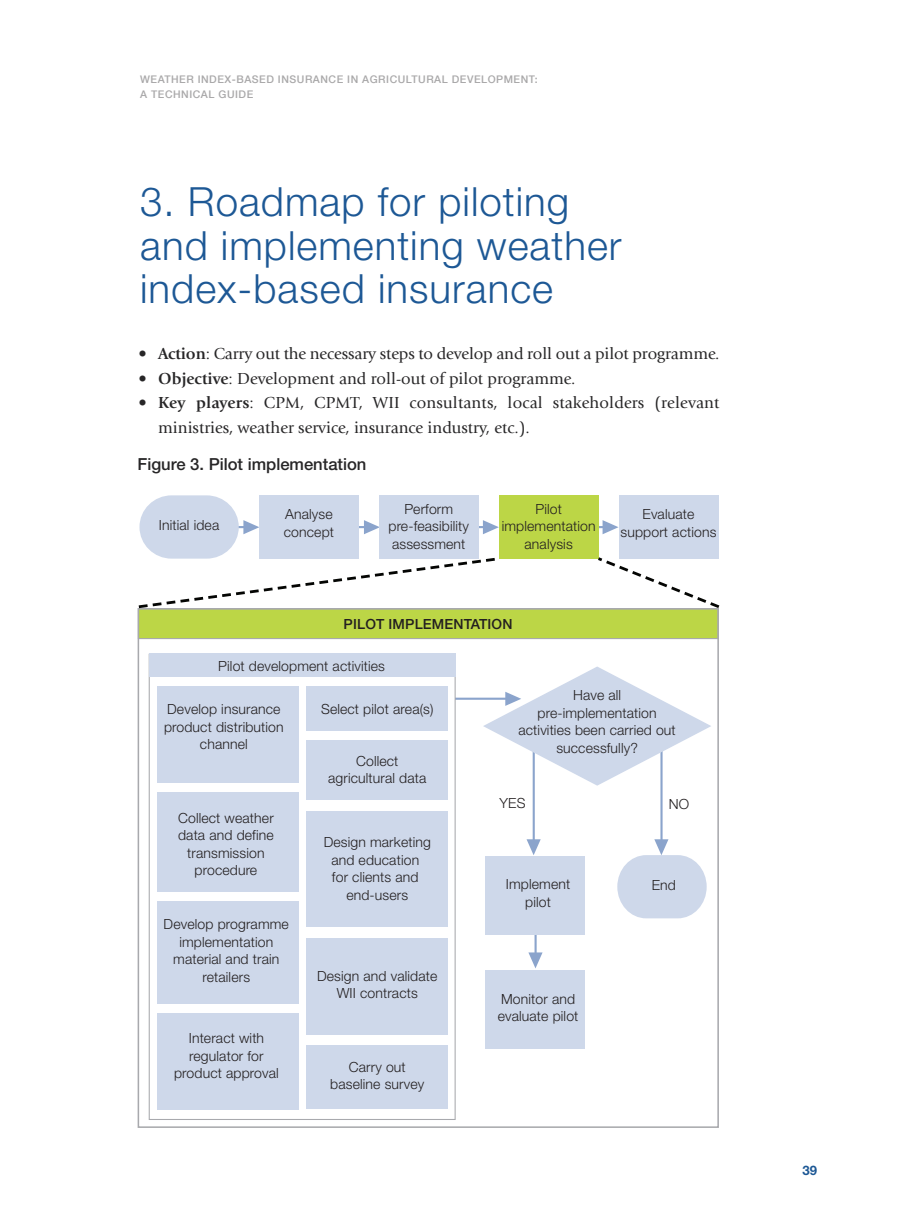
<style>
.page{position:relative;width:911px;height:1231px;background:#fff}
.page>*{position:absolute;margin:0;border:0;box-sizing:border-box;transform-origin:0 0}
.t1{font:300 40.25px/43.8px "Helvetica Neue";letter-spacing:.025em;color:#1d5895}
.t2{font:16.62px/24.5px "Giovanni";color:#272627}
.t3{font:500 16.62px "Helvetica Neue";color:#272627}
.t4{font:300 14px/17.5px "Helvetica Neue";letter-spacing:.01em;color:#231f20;text-align:center}
.t5{font:500 14px "Helvetica Neue";letter-spacing:.01em;color:#231f20}
.t6{font:700 13.12px "Helvetica Neue";color:#1d5895}
.t7{font:500 10.5px/14.7px "Helvetica Neue";letter-spacing:.05em;color:#a9a8a9}
.s1{font-weight:700}
</style>
<div class="page">
<hr style="left:416px;top:697px;width:99px;height:2px;background:#8ba4cc">
<svg style="left:526px;top:839px;width:14px;height:16px"></svg>
<hr style="left:532px;top:750px;width:2px;height:99px;background:#8ba4cc">
<svg style="left:654px;top:839px;width:14px;height:16px"></svg>
<hr style="left:660px;top:750px;width:2px;height:99px;background:#8ba4cc">
<div style="left:148px;top:653px;width:307px;height:24px;background:#ced8ea"></div>
<div style="left:157px;top:686px;width:141px;height:96px;background:#ced8ea"></div>
<div style="left:306px;top:686px;width:142px;height:45px;background:#ced8ea"></div>
<div style="left:157px;top:792px;width:141px;height:99px;background:#ced8ea"></div>
<div style="left:306px;top:740px;width:142px;height:60px;background:#ced8ea"></div>
<div style="left:157px;top:900px;width:141px;height:103px;background:#ced8ea"></div>
<div style="left:306px;top:811px;width:142px;height:116px;background:#ced8ea"></div>
<div style="left:157px;top:1013px;width:141px;height:96px;background:#ced8ea"></div>
<div style="left:306px;top:937px;width:142px;height:96px;background:#ced8ea"></div>
<div style="left:306px;top:1044px;width:142px;height:64px;background:#ced8ea"></div>
<svg style="left:243px;top:520px;width:16px;height:14px"></svg>
<hr style="left:175px;top:526px;width:78px;height:2px;background:#8ba4cc">
<svg style="left:364px;top:520px;width:15px;height:14px"></svg>
<hr style="left:296px;top:526px;width:78px;height:2px;background:#8ba4cc">
<svg style="left:483px;top:520px;width:15px;height:14px"></svg>
<hr style="left:415px;top:526px;width:78px;height:2px;background:#8ba4cc">
<svg style="left:602px;top:520px;width:16px;height:14px"></svg>
<hr style="left:534px;top:526px;width:78px;height:2px;background:#8ba4cc">
<div style="left:138px;top:608px;width:580px;height:30px;background:#bcd646"></div>
<div style="left:138px;top:608px;width:580px;height:31px;border:1px solid #a8a9ad"></div>
<div style="left:139px;top:495px;width:100px;height:63px;background:#ced8ea;border-radius:32px"></div>
<div style="left:259px;top:495px;width:99px;height:63px;background:#ced8ea"></div>
<div style="left:499px;top:495px;width:99px;height:63px;background:#bcd646"></div>
<div style="left:379px;top:495px;width:99px;height:63px;background:#ced8ea"></div>
<div style="left:618px;top:495px;width:100px;height:63px;background:#ced8ea"></div>
<svg style="left:138px;top:555px;width:364px;height:55px"></svg>
<svg style="left:594px;top:555px;width:125px;height:55px"></svg>
<svg style="left:528px;top:952px;width:14px;height:16px"></svg>
<hr style="left:534px;top:863px;width:2px;height:99px;background:#8ba4cc">
<div style="left:617px;top:855px;width:89px;height:63px;background:#ced8ea;border-radius:30px"></div>
<div style="left:485px;top:855px;width:99px;height:79px;background:#ced8ea"></div>
<svg style="left:483px;top:666px;width:228px;height:119px"></svg>
<div style="left:485px;top:970px;width:99px;height:79px;background:#ced8ea"></div>
<p class="t7" style="left:140px;top:72px;width:399px">WEATHER INDEX-BASED INSURANCE IN AGRICULTURAL DEVELOPMENT:<br>A TECHNICAL GUIDE</p>
<h1 class="t1" style="left:140px;top:183px;width:483px">3. Roadmap for piloting and implementing weather index-based insurance</h1>
<p class="t2" style="left:138px;top:342px;width:582px">• <span class="s1">Action</span>: Carry out the necessary steps to develop and roll out a pilot programme.</p>
<p class="t2" style="left:138px;top:367px;width:438px">• <span class="s1">Objective</span>: Development and roll-out of pilot programme.</p>
<p class="t2" style="left:158px;top:391px;width:562px;text-indent:-20px">• <span class="s1">Key players</span>: CPM, CPMT, WII consultants, local stakeholders (relevant ministries, weather service, insurance industry, etc.).</p>
<p class="t3" style="left:137px;top:458px;width:230px">FIGURE 3. PILOT IMPLEMENTATION</p>
<p class="t4" style="left:159px;top:518px;width:62px">Initial idea</p>
<p class="t4" style="left:284px;top:507px;width:52px;text-align:left">Analyse concept</p>
<p class="t4" style="left:388px;top:501px;width:82px">Perform pre-feasibility assessment</p>
<p class="t4" style="left:620px;top:507px;width:97px">Evaluate support actions</p>
<p class="t4" style="left:501px;top:501px;width:95px">Pilot implementation analysis</p>
<p class="t5" style="left:343px;top:619px;width:170px">PILOT IMPLEMENTATION</p>
<p class="t4" style="left:218px;top:658px;width:168px">Pilot development activities</p>
<p class="t4" style="left:164px;top:701px;width:121px">Develop insurance product distribution channel</p>
<p class="t4" style="left:321px;top:701px;width:114px">Select pilot area(s)</p>
<p class="t4" style="left:178px;top:810px;width:97px">Collect weather data and define transmission procedure</p>
<p class="t4" style="left:164px;top:916px;width:127px">Develop programme implementation material and train retailers</p>
<p class="t4" style="left:174px;top:1030px;width:106px">Interact with regulator for product approval</p>
<p class="t4" style="left:328px;top:753px;width:100px">Collect agricultural data</p>
<p class="t4" style="left:323px;top:834px;width:109px">Design marketing and education for clients and end-users</p>
<p class="t4" style="left:317px;top:968px;width:122px">Design and validate<br>WII contracts</p>
<p class="t4" style="left:330px;top:1059px;width:96px">Carry out baseline survey</p>
<p class="t4" style="left:518px;top:688px;width:159px">Have all pre-implementation activities been carried out successfully?</p>
<p class="t4" style="left:499px;top:795px;width:27px">YES</p>
<p class="t4" style="left:668px;top:796px;width:22px">NO</p>
<p class="t4" style="left:505px;top:876px;width:66px">Implement pilot</p>
<p class="t4" style="left:497px;top:991px;width:82px;text-align:left">Monitor and evaluate pilot</p>
<p class="t4" style="left:651px;top:877px;width:26px">End</p>
<p class="t6" style="left:802px;top:1164px;width:16px">39</p>
</div>
